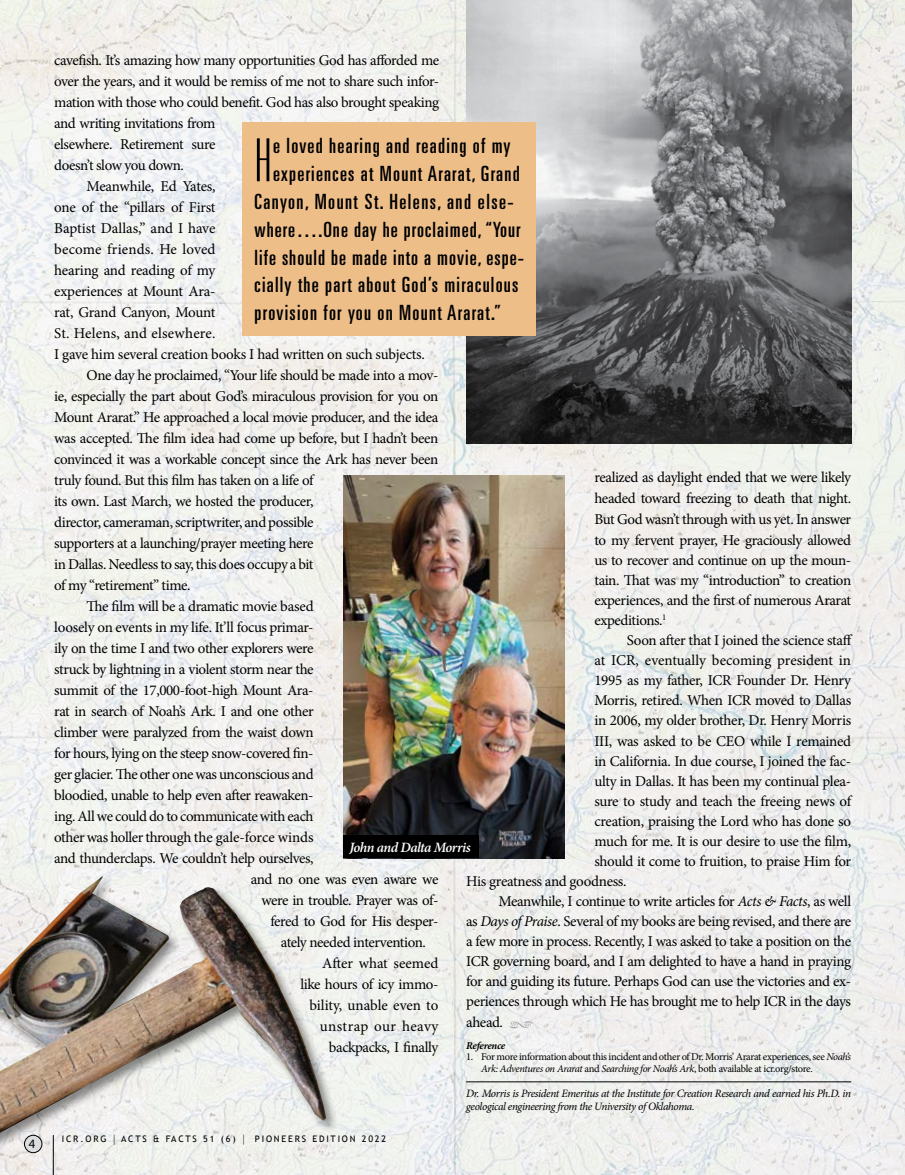
<style>
.page{position:relative;width:905px;height:1175px;background:#fff}
.page>*{position:absolute;margin:0;border:0;box-sizing:border-box;transform-origin:0 0}
.t1{font:100 ultra-condensed 59.4px "Univers LT Std";color:#000;scale:1.2 1}
.t2{font:ultra-condensed 21px "Univers LT Std";letter-spacing:.06em;color:#000}
.t3{font:15px/20.4px "Minion Pro";letter-spacing:-.03em;color:#000;text-align:justify}
.t4{font:15px "Minion Pro";color:#000}
.t5{font:15px "Minion Pro";letter-spacing:.01em;color:#000}
.t6{font:15px "Minion Pro";letter-spacing:-.005em;color:#000}
.t7{font:15px "Minion Pro";letter-spacing:.025em;color:#000}
.t8{font:italic 600 14.25px "Minion Pro";letter-spacing:-.04em;color:#fff}
.t9{font:12.75px "Myriad Pro";color:#000}
.t10{font:italic 11.25px/12.8px "Minion Pro";letter-spacing:-.035em;color:#000}
.t11{font:10.5px/11.9px "Minion Pro";letter-spacing:-.03em;color:#000}
.t12{font:italic 700 10.5px "Minion Pro";letter-spacing:-.03em;color:#000}
.t13{font:9px "Trebuchet MS";letter-spacing:.2em;color:#000}
.s1{font-style:italic}
.s2{font-size:12.15px}
</style>
<div class="page">
<img style="left:0;top:0;width:904px;height:1174px">
<hr style="left:53px;top:1135px;width:1px;height:39px;background:#000">
<hr style="left:466px;top:1081px;width:385px;height:1px;background:#000">
<img style="left:466px;top:0;width:385px;height:444px">
<div style="left:242px;top:122px;width:294px;height:214px;background:#eebe89"></div>
<img style="left:343px;top:475px;width:221px;height:383px">
<svg style="left:509px;top:1021px;width:24px;height:7px"></svg>
<div style="left:0;top:874px;width:339px;height:286px;background:#000;opacity:.45"></div>
<img style="left:0;top:876px;width:326px;height:256px">
<div style="left:343px;top:835px;width:135px;height:23px;background:#000"></div>
<p class="t9" style="left:29px;top:1135px;width:8px">4</p>
<p class="t3" style="left:54px;top:50px;width:386px">cavefish. It’s amazing how many opportunities God has afforded me</p>
<p class="t3" style="left:54px;top:71px;width:386px">over the years, and it would be remiss of me not to share such infor-</p>
<p class="t3" style="left:54px;top:92px;width:386px">mation with those who could benefit. God has also brought speaking</p>
<p class="t3" style="left:54px;top:113px;width:163px">and writing invitations from</p>
<p class="t3" style="left:54px;top:134px;width:163px">elsewhere. Retirement sure</p>
<p class="t3" style="left:54px;top:155px;width:131px">doesn’t slow you down.</p>
<p class="t3" style="left:87px;top:176px;width:130px">Meanwhile, Ed Yates,</p>
<p class="t3" style="left:54px;top:197px;width:163px">one of the “pillars of First</p>
<p class="t6" style="left:54px;top:218px;width:163px">Baptist Dallas,” and I have</p>
<p class="t5" style="left:54px;top:239px;width:163px">become friends. He loved</p>
<p class="t3" style="left:54px;top:260px;width:163px">hearing and reading of my</p>
<p class="t3" style="left:54px;top:281px;width:163px">experiences at Mount Ara-</p>
<p class="t3" style="left:54px;top:302px;width:163px">rat, Grand Canyon, Mount</p>
<p class="t5" style="left:54px;top:323px;width:163px">St. Helens, and elsewhere.</p>
<p class="t3" style="left:54px;top:344px;width:372px">I gave him several creation books I had written on such subjects.</p>
<p class="t3" style="left:87px;top:365px;width:353px">One day he proclaimed, “Your life should be made into a mov-</p>
<p class="t3" style="left:54px;top:386px;width:386px">ie, especially the part about God’s miraculous provision for you on</p>
<p class="t3" style="left:54px;top:407px;width:386px">Mount Ararat.” He approached a local movie producer, and the idea</p>
<p class="t3" style="left:54px;top:428px;width:386px">was accepted. The film idea had come up before, but I hadn’t been</p>
<p class="t3" style="left:54px;top:449px;width:386px">convinced it was a workable concept since the Ark has never been</p>
<p class="t3" style="left:54px;top:470px;width:261px">truly found. But this film has taken on a life of</p>
<p class="t3" style="left:54px;top:491px;width:261px">its own. Last March, we hosted the producer,</p>
<p class="t3" style="left:54px;top:512px;width:261px">director, cameraman, scriptwriter, and possible</p>
<p class="t3" style="left:54px;top:533px;width:261px">supporters at a launching/prayer meeting here</p>
<p class="t3" style="left:54px;top:554px;width:261px">in Dallas. Needless to say, this does occupy a bit</p>
<p class="t3" style="left:54px;top:575px;width:138px">of my “retirement” time.</p>
<p class="t3" style="left:87px;top:596px;width:228px">The film will be a dramatic movie based</p>
<p class="t3" style="left:54px;top:617px;width:261px">loosely on events in my life. It’ll focus primar-</p>
<p class="t3" style="left:54px;top:638px;width:261px">ily on the time I and two other explorers were</p>
<p class="t3" style="left:54px;top:659px;width:261px">struck by lightning in a violent storm near the</p>
<p class="t3" style="left:54px;top:680px;width:261px">summit of the 17,000-foot-high Mount Ara-</p>
<p class="t3" style="left:54px;top:701px;width:261px">rat in search of Noah’s Ark. I and one other</p>
<p class="t3" style="left:54px;top:722px;width:261px">climber were paralyzed from the waist down</p>
<p class="t3" style="left:54px;top:743px;width:261px">for hours, lying on the steep snow-covered fin-</p>
<p class="t3" style="left:54px;top:764px;width:261px">ger glacier. The other one was unconscious and</p>
<p class="t3" style="left:54px;top:785px;width:261px">bloodied, unable to help even after reawaken-</p>
<p class="t3" style="left:54px;top:806px;width:261px">ing. All we could do to communicate with each</p>
<p class="t3" style="left:54px;top:827px;width:261px">other was holler through the gale-force winds</p>
<p class="t3" style="left:54px;top:848px;width:261px">and thunderclaps. We couldn’t help ourselves,</p>
<p class="t3" style="left:251px;top:869px;width:189px">and no one was even aware we</p>
<p class="t3" style="left:261px;top:890px;width:179px">were in trouble. Prayer was of-</p>
<p class="t3" style="left:270px;top:911px;width:170px">fered to God for His desper-</p>
<p class="t3" style="left:281px;top:932px;width:147px">ately needed intervention.</p>
<p class="t4" style="left:322px;top:953px;width:118px">After what seemed</p>
<p class="t3" style="left:300px;top:974px;width:140px">like hours of icy immo-</p>
<p class="t4" style="left:309px;top:995px;width:131px">bility, unable even to</p>
<p class="t7" style="left:320px;top:1016px;width:120px">unstrap our heavy</p>
<p class="t3" style="left:329px;top:1037px;width:111px">backpacks, I finally</p>
<h1 class="t1" style="left:254px;top:130px;width:16px">H</h1>
<h2 class="t2" style="left:273px;top:134px;width:239px">e loved hearing and reading of my</h2>
<h2 class="t2" style="left:273px;top:162px;width:248px">experiences at Mount Ararat, Grand</h2>
<h2 class="t2" style="left:254px;top:190px;width:261px">Canyon, Mount St. Helens, and else-</h2>
<h2 class="t2" style="left:254px;top:217px;width:267px">where….One day he proclaimed, “Your</h2>
<h2 class="t2" style="left:254px;top:245px;width:271px">life should be made into a movie, espe-</h2>
<h2 class="t2" style="left:254px;top:273px;width:265px">cially the part about God’s miraculous</h2>
<h2 class="t2" style="left:254px;top:300px;width:248px">provision for you on Mount Ararat.”</h2>
<p class="t3" style="left:594px;top:467px;width:258px">realized as daylight ended that we were likely headed toward freezing to death that night.<br>But God wasn’t through with us yet. In answer to my fervent prayer, He graciously allowed us to recover and continue on up the moun&shy;tain. That was my “introduction” to creation experiences, and the first of numerous Ararat expeditions.<sup>1</sup></p>
<p class="t3" style="left:626px;top:630px;width:227px">Soon after that I joined the science staff</p>
<p class="t4" style="left:594px;top:650px;width:258px">at ICR, eventually becoming president in</p>
<p class="t3" style="left:594px;top:670px;width:258px">1995 as my father, ICR Founder Dr. Henry</p>
<p class="t3" style="left:594px;top:690px;width:258px">Morris, retired. When ICR moved to Dallas</p>
<p class="t3" style="left:594px;top:710px;width:258px">in 2006, my older brother, Dr. Henry Morris</p>
<p class="t3" style="left:594px;top:730px;width:258px">III, was asked to be CEO while I remained</p>
<p class="t3" style="left:594px;top:750px;width:258px">in California. In due course, I joined the fac-</p>
<p class="t3" style="left:594px;top:770px;width:258px">ulty in Dallas. It has been my continual plea-</p>
<p class="t3" style="left:594px;top:790px;width:258px">sure to study and teach the freeing news of</p>
<p class="t3" style="left:594px;top:811px;width:258px">creation, praising the Lord who has done so</p>
<p class="t3" style="left:594px;top:831px;width:258px">much for me. It is our desire to use the film,</p>
<p class="t3" style="left:594px;top:851px;width:258px">should it come to fruition, to praise Him for</p>
<p class="t3" style="left:466px;top:871px;width:162px">His greatness and goodness.</p>
<p class="t3" style="left:498px;top:891px;width:354px">Meanwhile, I continue to write articles for <span class="s1">Acts &amp; Facts</span>, as well</p>
<p class="t3" style="left:466px;top:911px;width:386px">as <span class="s1">Days of Praise</span>. Several of my books are being revised, and there are</p>
<p class="t3" style="left:466px;top:931px;width:386px">a few more in process. Recently, I was asked to take a position on the</p>
<p class="t3" style="left:466px;top:951px;width:386px">ICR governing board, and I am delighted to have a hand in praying</p>
<p class="t3" style="left:466px;top:971px;width:386px">for and guiding its future. Perhaps God can use the victories and ex-</p>
<p class="t3" style="left:466px;top:991px;width:386px">periences through which He has brought me to help ICR in the days</p>
<p class="t3" style="left:466px;top:1012px;width:38px">ahead.</p>
<p class="t12" style="left:466px;top:1037px;width:41px">Reference</p>
<p class="t11" style="left:481px;top:1051px;width:371px;text-indent:-15px">1. For more information about this incident and other of Dr. Morris’ Ararat experiences, see <span class="s1">Noah’s<br>Ark: Adventures on Ararat</span> and <span class="s1">Searching for Noah’s Ark</span>, both available at icr.org/store.</p>
<p class="t10" style="left:466px;top:1086px;width:386px">Dr. Morris is President Emeritus at the Institute for Creation Research and earned his Ph.D. in geological engineering from the University of Oklahoma.</p>
<p class="t8" style="left:349px;top:837px;width:123px">John and Dalta Morris</p>
<p class="t13" style="left:62px;top:1133px;width:326px">ICR.ORG <span class="s2">|</span> ACTS &amp; FACTS 51 (6) <span class="s2">|</span> PIONEERS EDITION 2022</p>
</div>
